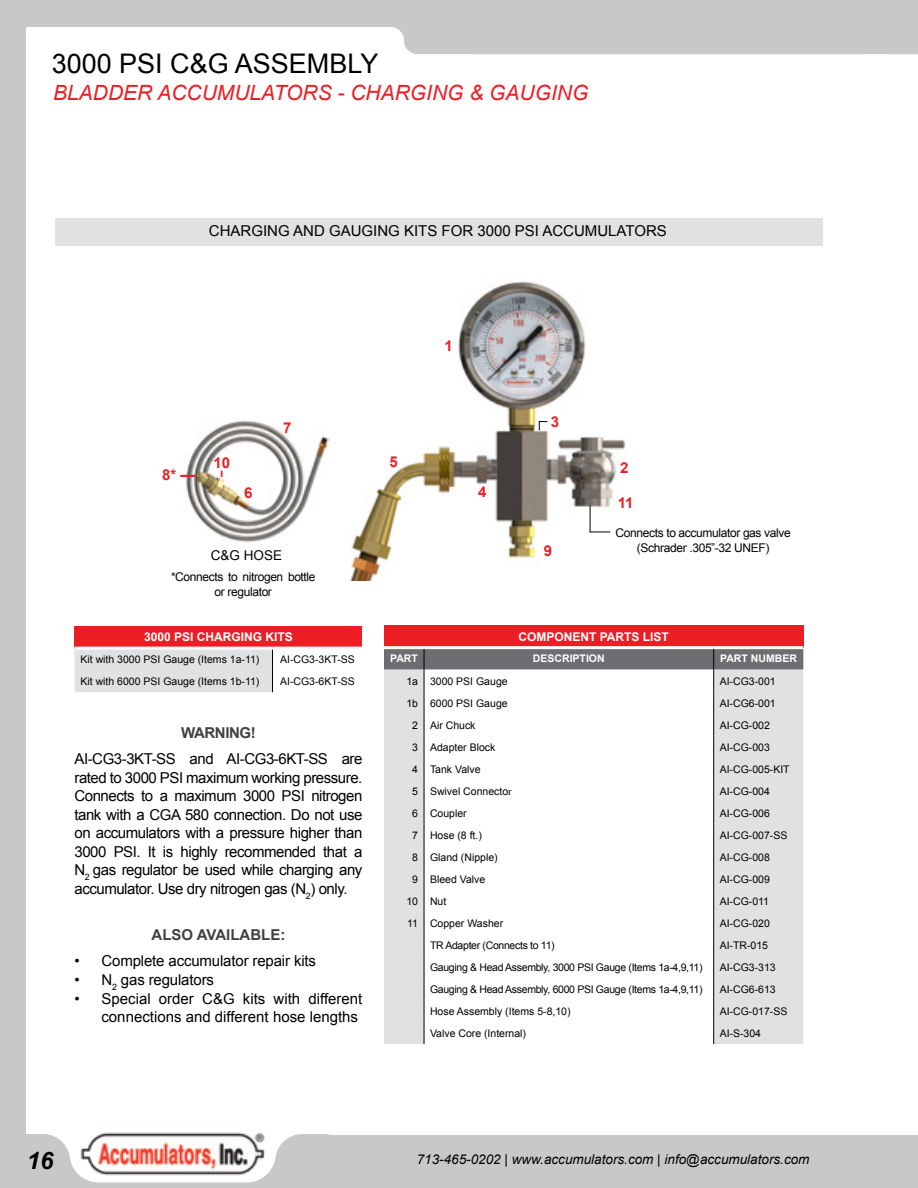
<style>
.page{position:relative;width:918px;height:1188px;background:#c7c8ca}
.page>*{position:absolute;margin:0;border:0;box-sizing:border-box;transform-origin:0 0}
.t1{font:27px "Arial";color:#000}
.t2{font:italic 700 24px "Arial";color:#000}
.t3{font:italic 21px "Arial";color:#ed1d24}
.t4{font:15px/18.6px "Arial";color:#000;text-align:justify}
.t5{font:700 15px "Arial";color:#ed1d24}
.t6{font:700 15px "Arial";color:#414042}
.t7{font:700 15px "Arial";letter-spacing:-.03em;color:#414042}
.t8{font:italic 13.5px "Arial";color:#000}
.t9{font:13.5px "Arial";color:#000}
.t10{font:12px/14.4px "Arial";letter-spacing:-.03em;color:#000;text-align:center}
.t11{font:700 12px "Arial";color:#fff}
.t12{font:700 12px "Arial";color:#ed1d24}
.t13{font:10.5px "Arial";color:#000}
.t14{font:10.5px "Arial";letter-spacing:-.03em;color:#000}
.t15{font:700 10.5px "Arial";color:#fff}
.s1{font-family:"Times New Roman"}
</style>
<div class="page">
<div style="left:27px;top:27px;width:891px;height:1107px;background:#fff"></div>
<div style="left:28px;top:1120px;width:76px;height:38px;background:#fff"></div>
<svg style="left:26px;top:1125px;width:317px;height:58px"></svg>
<img style="left:80px;top:1129px;width:185px;height:46px">
<div style="left:384px;top:626px;width:419px;height:22px;background:#ed1d24"></div>
<hr style="left:384px;top:646px;width:40px;height:3px;background:#fff">
<hr style="left:424px;top:646px;width:290px;height:3px;background:#fff">
<hr style="left:714px;top:646px;width:89px;height:3px;background:#fff">
<svg style="left:384px;top:648px;width:419px;height:396px;background:#ededee"></svg>
<div style="left:74px;top:626px;width:288px;height:22px;background:#ed1d24"></div>
<hr style="left:74px;top:647px;width:198px;height:3px;background:#fff">
<hr style="left:272px;top:647px;width:90px;height:3px;background:#fff">
<svg style="left:74px;top:648px;width:288px;height:44px;background:#e8e8e9"></svg>
<div style="left:56px;top:218px;width:767px;height:28px;background:#e0e1e2"></div>
<img style="left:340px;top:268px;width:346px;height:313px">
<img style="left:183px;top:417px;width:146px;height:126px">
<svg style="left:590px;top:505px;width:20px;height:28px"></svg>
<svg style="left:539px;top:421px;width:8px;height:9px"></svg>
<svg style="left:349px;top:27px;width:569px;height:27px"></svg>
<h1 class="t1" style="left:52px;top:46px;width:328px">3000 PSI C&amp;G ASSEMBLY</h1>
<h3 class="t3" style="left:53px;top:79px;width:537px">BLADDER ACCUMULATORS - CHARGING &amp; GAUGING</h3>
<p class="t4" style="left:209px;top:222px;width:459px">CHARGING AND GAUGING KITS FOR 3000 PSI ACCUMULATORS</p>
<p class="t5" style="left:214px;top:452px;width:18px">10</p>
<p class="t5" style="left:162px;top:465px;width:35px">8* —</p>
<p class="t12" style="left:220px;top:464px;width:5px">ı</p>
<p class="t5" style="left:244px;top:482px;width:10px">6</p>
<p class="t5" style="left:283px;top:417px;width:10px">7</p>
<p class="t9" style="left:211px;top:546px;width:73px">C&amp;G HOSE</p>
<p class="t10" style="left:171px;top:570px;width:146px">*Connects to nitrogen bottle or regulator</p>
<p class="t11" style="left:144px;top:629px;width:150px">3000 PSI CHARGING KITS</p>
<p class="t13" style="left:80px;top:652px;width:180px">Kit with 3000 PSI Gauge (Items 1a-11)</p>
<p class="t13" style="left:280px;top:652px;width:76px">AI-CG3-3KT-SS</p>
<p class="t13" style="left:80px;top:674px;width:180px">Kit with 6000 PSI Gauge (Items 1b-11)</p>
<p class="t13" style="left:280px;top:674px;width:76px">AI-CG3-6KT-SS</p>
<p class="t7" style="left:181px;top:723px;width:76px">WARNING!</p>
<p class="t4" style="left:74px;top:750px;width:289px">AI-CG3-3KT-SS and AI-CG3-6KT-SS are rated to 3000 PSI maximum working pressure.<br>Connects to a maximum 3000 PSI nitrogen tank with a CGA 580 connection. Do not use on accumulators with a pressure higher than 3000 PSI. It is highly recommended that a N<sub>2</sub> gas regulator be used while charging any accumulator. Use dry nitrogen gas (N<sub>2</sub>) only.</p>
<p class="t6" style="left:152px;top:925px;width:135px">ALSO AVAILABLE:</p>
<p class="t4" style="left:74px;top:952px;width:243px">• Complete accumulator repair kits</p>
<p class="t4" style="left:74px;top:971px;width:141px">• N<sub>2</sub> gas regulators</p>
<p class="t4" style="left:74px;top:989px;width:289px;text-align:right">• Special order C&amp;G kits with different connections and different hose lengths</p>
<p class="t5" style="left:390px;top:452px;width:10px">5</p>
<p class="t5" style="left:444px;top:336px;width:10px">1</p>
<p class="t5" style="left:478px;top:482px;width:10px">4</p>
<p class="t5" style="left:551px;top:412px;width:10px">3</p>
<p class="t5" style="left:544px;top:541px;width:10px">9</p>
<p class="t5" style="left:620px;top:458px;width:10px">2</p>
<p class="t5" style="left:618px;top:493px;width:17px">11</p>
<p class="t10" style="left:616px;top:526px;width:177px">Connects to accumulator gas valve (Schrader .305”-32 UNEF)</p>
<p class="t11" style="left:518px;top:629px;width:152px">COMPONENT PARTS LIST</p>
<p class="t15" style="left:390px;top:652px;width:29px">PART</p>
<p class="t15" style="left:533px;top:652px;width:73px">DESCRIPTION</p>
<p class="t15" style="left:720px;top:652px;width:78px">PART NUMBER</p>
<p class="t13" style="left:406px;top:674px;width:103px">1a 3000 PSI Gauge</p>
<p class="t13" style="left:720px;top:674px;width:58px">AI-CG3-001</p>
<p class="t13" style="left:406px;top:696px;width:103px">1b 6000 PSI Gauge</p>
<p class="t13" style="left:720px;top:696px;width:58px">AI-CG6-001</p>
<p class="t13" style="left:412px;top:718px;width:65px">2 Air Chuck</p>
<p class="t13" style="left:720px;top:718px;width:52px">AI-CG-002</p>
<p class="t13" style="left:412px;top:740px;width:85px">3 Adapter Block</p>
<p class="t13" style="left:720px;top:740px;width:52px">AI-CG-003</p>
<p class="t13" style="left:412px;top:762px;width:70px">4 Tank Valve</p>
<p class="t13" style="left:720px;top:762px;width:72px">AI-CG-005-KIT</p>
<p class="t13" style="left:412px;top:784px;width:101px">5 Swivel Connecto<span class="s1">r</span></p>
<p class="t13" style="left:720px;top:784px;width:52px">AI-CG-004</p>
<p class="t13" style="left:412px;top:806px;width:56px">6 Coupler</p>
<p class="t13" style="left:720px;top:806px;width:52px">AI-CG-006</p>
<p class="t13" style="left:412px;top:828px;width:71px">7 Hose (8 ft.)</p>
<p class="t13" style="left:720px;top:828px;width:69px">AI-CG-007-SS</p>
<p class="t13" style="left:412px;top:850px;width:87px">8 Gland (Nipple)</p>
<p class="t13" style="left:720px;top:850px;width:52px">AI-CG-008</p>
<p class="t13" style="left:412px;top:872px;width:75px">9 Bleed Valve</p>
<p class="t13" style="left:720px;top:872px;width:52px">AI-CG-009</p>
<p class="t13" style="left:406px;top:894px;width:42px">10 Nut</p>
<p class="t13" style="left:720px;top:894px;width:51px">AI-CG-011</p>
<p class="t13" style="left:407px;top:916px;width:98px">11 Copper Washer</p>
<p class="t13" style="left:720px;top:916px;width:52px">AI-CG-020</p>
<p class="t14" style="left:430px;top:938px;width:126px">TR Adapter (Connects to 11)</p>
<p class="t13" style="left:720px;top:938px;width:50px">AI-TR-015</p>
<p class="t14" style="left:430px;top:960px;width:274px">Gauging &amp; Head Assembly, 3000 PSI Gauge (Items 1a-4,9,11)</p>
<p class="t13" style="left:720px;top:960px;width:58px">AI-CG3-313</p>
<p class="t14" style="left:430px;top:982px;width:274px">Gauging &amp; Head Assembly, 6000 PSI Gauge (Items 1a-4,9,11)</p>
<p class="t13" style="left:720px;top:982px;width:58px">AI-CG6-613</p>
<p class="t13" style="left:430px;top:1004px;width:142px">Hose Assembly (Items 5-8,10)</p>
<p class="t13" style="left:720px;top:1004px;width:69px">AI-CG-017-SS</p>
<p class="t13" style="left:430px;top:1026px;width:98px">Valve Core (Internal)</p>
<p class="t13" style="left:720px;top:1026px;width:43px">AI-S-304</p>
<h2 class="t2" style="left:27px;top:1145px;width:28px">16</h2>
<p class="t8" style="left:417px;top:1150px;width:394px">713-465-0202 | www.accumulators.com | info@accumulators.com</p>
</div>
